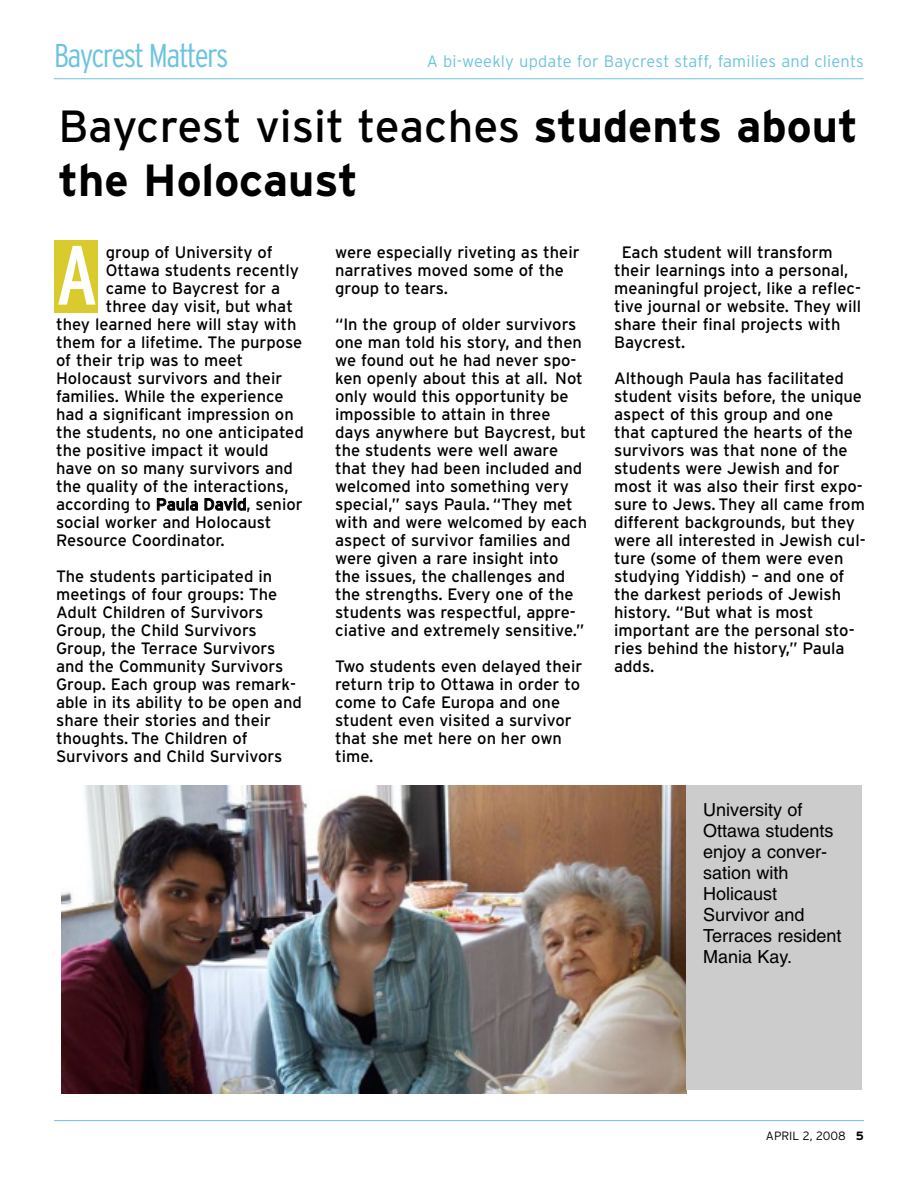
<style>
.page{position:relative;width:918px;height:1188px;background:#fff}
.page>*{position:absolute;margin:0;border:0;box-sizing:border-box;transform-origin:0 0}
.t1{font:condensed 84px "Interstate";color:#fff}
.t2{font:700 45px/54px "Interstate";color:#000}
.t3{font:300 condensed 33px "Interstate";letter-spacing:-.05em;color:#6bc3de}
.t4{font:18px/21px "Helvetica";color:#000}
.t5{font:16.5px/18px "Interstate";color:#000}
.t6{font:300 16.5px "Interstate";letter-spacing:.01em;color:#6bc3de}
.t7{font:300 12px "Interstate";color:#000}
.s1{font-weight:400}
.s2{font-weight:700}
</style>
<div class="page">
<hr style="left:54px;top:1120px;width:810px;height:1px;background:#6bc3de">
<hr style="left:54px;top:78px;width:810px;height:1px;background:#6bc3de">
<div style="left:54px;top:241px;width:43px;height:72px;background:#d9ca2d"></div>
<img style="left:62px;top:786px;width:625px;height:307px">
<div style="left:687px;top:786px;width:175px;height:304px;background:#ccc"></div>
<h3 class="t3" style="left:54px;top:36px;width:176px">Baycrest Matters</h3>
<p class="t6" style="left:427px;top:52px;width:439px">A bi-weekly update for Baycrest staff, families and clients</p>
<h2 class="t2" style="left:58px;top:100px;width:801px"><span class="s1">Baycrest visit teaches</span> students about the Holocaust</h2>
<h1 class="t1" style="left:56px;top:226px;width:43px">A</h1>
<p class="t5" style="left:106px;top:244px;width:168px">group of University of</p>
<p class="t5" style="left:106px;top:262px;width:195px">Ottawa students recently</p>
<p class="t5" style="left:106px;top:280px;width:176px">came to Baycrest for a</p>
<p class="t5" style="left:106px;top:298px;width:189px">three day visit, but what</p>
<p class="t5" style="left:56px;top:316px;width:242px">they learned here will stay with</p>
<p class="t5" style="left:56px;top:334px;width:248px">them for a lifetime. The purpose</p>
<p class="t5" style="left:56px;top:352px;width:189px">of their trip was to meet</p>
<p class="t5" style="left:56px;top:370px;width:228px">Holocaust survivors and their</p>
<p class="t5" style="left:56px;top:388px;width:229px">families. While the experience</p>
<p class="t5" style="left:56px;top:406px;width:239px">had a significant impression on</p>
<p class="t5" style="left:56px;top:424px;width:249px">the students, no one anticipated</p>
<p class="t5" style="left:56px;top:442px;width:214px">the positive impact it would</p>
<p class="t5" style="left:56px;top:460px;width:238px">have on so many survivors and</p>
<p class="t5" style="left:56px;top:478px;width:234px">the quality of the interactions,</p>
<p class="t5" style="left:56px;top:496px;width:248px">according to Paula David, senior</p>
<p class="t5" style="left:56px;top:514px;width:217px">social worker and Holocaust</p>
<p class="t5" style="left:56px;top:532px;width:170px">Resource Coordinator.</p>
<p class="t5" style="left:56px;top:568px;width:247px">The students participated in meetings of four groups: The<br>Adult Children of Survivors<br>Group, the Child Survivors<br>Group, the Terrace Survivors and the Community Survivors<br>Group. Each group was remark&shy;able in its ability to be open and share their stories and their thoughts. The Children of<br>Survivors and Child Survivors</p>
<p class="t5" style="left:335px;top:244px;width:246px">were especially riveting as their narratives moved some of the group to tears.</p>
<p class="t5" style="left:335px;top:316px;width:253px">“In the group of older survivors one man told his story, and then we found out he had never spo&shy;ken openly about this at all. Not only would this opportunity be impossible to attain in three days anywhere but Baycrest, but the students were well aware that they had been included and welcomed into something very special,” says Paula. “They met with and were welcomed by each aspect of survivor families and were given a rare insight into the issues, the challenges and the strengths. Every one of the students was respectful, appre&shy;ciative and extremely sensitive.”</p>
<p class="t5" style="left:335px;top:658px;width:249px">Two students even delayed their return trip to Ottawa in order to come to Cafe Europa and one student even visited a survivor that she met here on her own time.</p>
<p class="t5" style="left:614px;top:244px;width:249px;text-indent:8px">Each student will transform their learnings into a personal, meaningful project, like a reflec&shy;tive journal or website. They will share their final projects with<br>Baycrest.</p>
<p class="t5" style="left:614px;top:370px;width:253px">Although Paula has facilitated student visits before, the unique aspect of this group and one that captured the hearts of the survivors was that none of the students were Jewish and for most it was also their first expo&shy;sure to Jews. They all came from different backgrounds, but they were all interested in Jewish cul&shy;ture (some of them were even studying Yiddish) – and one of the darkest periods of Jewish history. “But what is most important are the personal sto&shy;ries behind the history,” Paula adds.</p>
<p class="t4" style="left:703px;top:801px;width:140px">University of<br>Ottawa students enjoy a conver&shy;sation with<br>Holicaust<br>Survivor and<br>Terraces resident<br>Mania Kay.</p>
<p class="t7" style="left:766px;top:1129px;width:100px">APRIL 2, 2008 <span class="s2">5</span></p>
</div>
